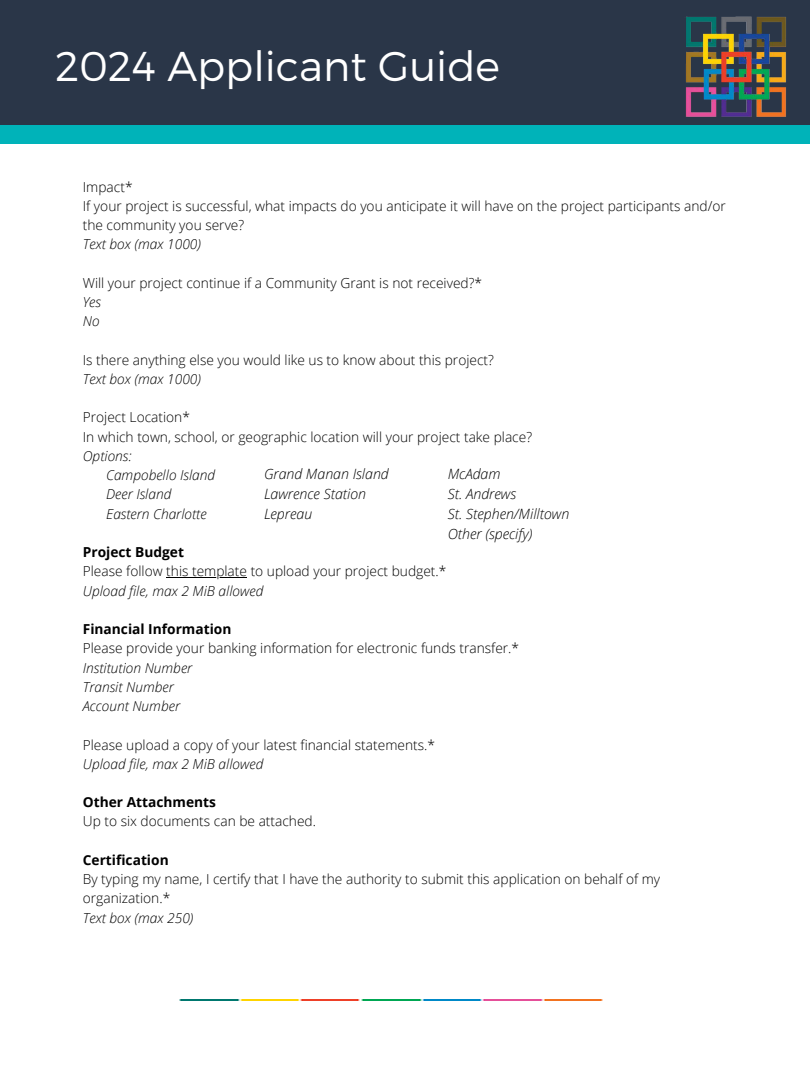
<style>
.page{position:relative;width:810px;height:1081px;background:#fff}
.page>*{position:absolute;margin:0;border:0;box-sizing:border-box;transform-origin:0 0}
.t1{font:300 41.56px "Montserrat";color:#fff}
.t2{font:italic 300 14.19px/19.8px "Open Sans";color:#000}
.t3{font:300 13.75px/19.2px "Open Sans";color:#000}
.t4{font:italic 300 13.75px/19.2px "Open Sans";color:#000}
.t5{font:700 13.75px "Open Sans";color:#000}
</style>
<div class="page">
<hr style="left:166px;top:577px;width:81px;height:1px;background:#000">
<div style="left:0;top:0;width:810px;height:126px;background:#2a3648"></div>
<div style="left:0;top:126px;width:810px;height:17px;background:#00b3b9"></div>
<img style="left:685px;top:16px;width:101px;height:101px">
<hr style="left:685px;top:10px;width:1px;height:53px;background:#2a3648">
<hr style="left:682px;top:15px;width:53px;height:2px;background:#2a3648">
<img style="left:179px;top:999px;width:424px;height:1px">
<h1 class="t1" style="left:55px;top:39px;width:446px">2024 Applicant Guide</h1>
<p class="t3" style="left:83px;top:177px;width:644px">Impact*<br>If your project is successful, what impacts do you anticipate it will have on the project participants and/or the community you serve?</p>
<p class="t4" style="left:83px;top:234px;width:120px">Text box (max 1000)</p>
<p class="t3" style="left:83px;top:273px;width:401px">Will your project continue if a Community Grant is not received?*</p>
<p class="t4" style="left:83px;top:292px;width:20px">Yes<br>No</p>
<p class="t3" style="left:83px;top:349px;width:413px">Is there anything else you would like us to know about this project?</p>
<p class="t4" style="left:83px;top:369px;width:120px">Text box (max 1000)</p>
<p class="t3" style="left:83px;top:407px;width:451px">Project Location*<br>In which town, school, or geographic location will your project take place?</p>
<p class="t4" style="left:106px;top:446px;width:110px;text-indent:-23px">Options:<br>Campobello Island<br>Deer Island<br>Eastern Charlotte</p>
<p class="t5" style="left:83px;top:542px;width:103px">Project Budget</p>
<p class="t3" style="left:83px;top:561px;width:365px">Please follow this template to upload your project budget.*</p>
<p class="t4" style="left:83px;top:580px;width:182px">Upload file, max 2 MiB allowed</p>
<p class="t5" style="left:83px;top:619px;width:150px">Financial Information</p>
<p class="t3" style="left:83px;top:638px;width:438px">Please provide your banking information for electronic funds transfer.*</p>
<p class="t4" style="left:83px;top:657px;width:111px">Institution Number<br>Transit Number<br>Account Number</p>
<p class="t3" style="left:83px;top:734px;width:354px">Please upload a copy of your latest financial statements.*</p>
<p class="t4" style="left:83px;top:753px;width:182px">Upload file, max 2 MiB allowed</p>
<p class="t5" style="left:83px;top:792px;width:135px">Other Attachments</p>
<p class="t3" style="left:83px;top:811px;width:235px">Up to six documents can be attached.</p>
<p class="t5" style="left:83px;top:849px;width:87px">Certification</p>
<p class="t3" style="left:83px;top:868px;width:579px">By typing my name, I certify that I have the authority to submit this application on behalf of my organization.*</p>
<p class="t4" style="left:83px;top:907px;width:112px">Text box (max 250)</p>
<p class="t2" style="left:264px;top:463px;width:126px">Grand Manan Island<br>Lawrence Station<br>Lepreau</p>
<p class="t2" style="left:448px;top:463px;width:123px">McAdam<br>St. Andrews<br>St. Stephen/Milltown<br>Other (specify)</p>
</div>
